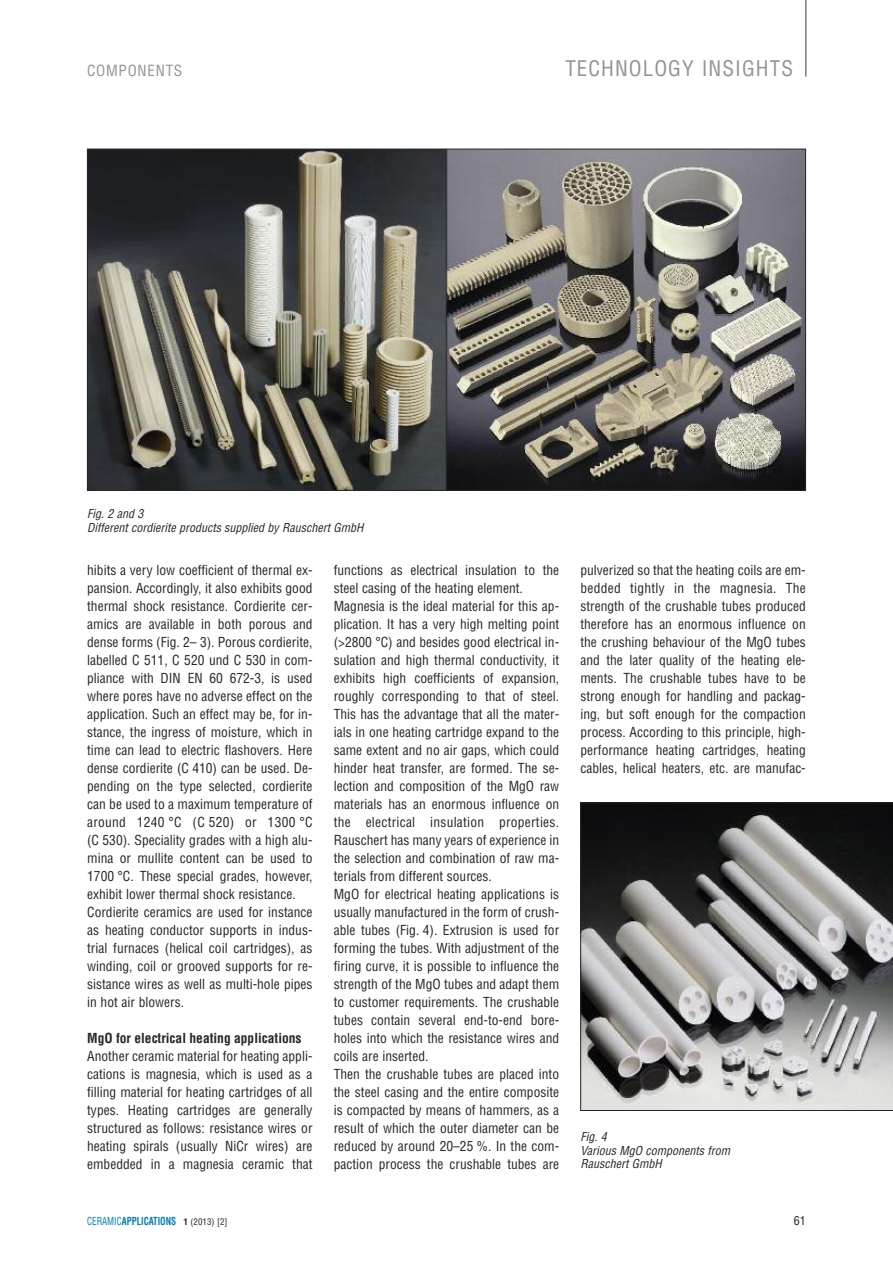
<style>
.page{position:relative;width:893px;height:1263px;background:#fff}
.page>*{position:absolute;margin:0;border:0;box-sizing:border-box;transform-origin:0 0}
.t1{font:condensed 21px "Helvetica";letter-spacing:.05em;color:#939393}
.t2{font:condensed 15px "Helvetica";letter-spacing:.05em;color:#939393}
.t3{font:condensed 13.5px/18px "Helvetica";color:#272627}
.t4{font:700 condensed 13.5px "Helvetica";color:#272627}
.t5{font:italic condensed 12px/13.5px "Helvetica";color:#272627}
.t6{font:condensed 12px "Helvetica";color:#272627}
.t7{font:700 condensed 10.8px "Helvetica";color:#007eae;scale:.83 1}
.s1{font-weight:400}
.s2{font-size:9px;color:#272627}
.s3{font-weight:400;font-size:9px;color:#272627}
</style>
<div class="page">
<hr style="left:805px;top:0;width:1px;height:77px;background:#7d7d7d">
<img style="left:89px;top:151px;width:715px;height:338px">
<div style="left:87px;top:149px;width:359px;height:342px;border:1px solid #272627"></div>
<div style="left:446px;top:149px;width:360px;height:342px;border:1px solid #272627"></div>
<svg style="left:580px;top:803px;width:313px;height:308px;background:#7e7d7d"></svg>
<p class="t2" style="left:87px;top:62px;width:97px">COMPONENTS</p>
<h1 class="t1" style="left:565px;top:56px;width:229px">TECHNOLOGY INSIGHTS</h1>
<p class="t5" style="left:87px;top:507px;width:278px">Fig. 2 and 3<br>Different cordierite products supplied by Rauschert GmbH</p>
<p class="t3" style="left:87px;top:560px;width:227px">hibits a very low coefficient of thermal ex&shy;pansion. Accordingly, it also exhibits good thermal shock resistance. Cordierite cer&shy;amics are available in both porous and dense forms (Fig. 2– 3). Porous cordierite, labelled C 511, C 520 und C 530 in com&shy;pliance with DIN EN 60 672-3, is used where pores have no adverse effect on the application. Such an effect may be, for in&shy;stance, the ingress of moisture, which in time can lead to electric flashovers. Here dense cordierite (C 410) can be used. De&shy;pending on the type selected, cordierite can be used to a maximum temperature of around 1240 °C (C 520) or 1300 °C (C 530). Speciality grades with a high alu&shy;mina or mullite content can be used to 1700 °C. These special grades, however, exhibit lower thermal shock resistance.<br>Cordierite ceramics are used for instance as heating conductor supports in indus&shy;trial furnaces (helical coil cartridges), as winding, coil or grooved supports for re&shy;sistance wires as well as multi-hole pipes in hot air blowers.</p>
<p class="t4" style="left:87px;top:1029px;width:216px">MgO for electrical heating applications</p>
<p class="t3" style="left:87px;top:1046px;width:227px;text-align:justify">Another ceramic material for heating appli&shy;cations is magnesia, which is used as a filling material for heating cartridges of all types. Heating cartridges are generally structured as follows: resistance wires or heating spirals (usually NiCr wires) are embedded in a magnesia ceramic that</p>
<p class="t3" style="left:334px;top:560px;width:227px">functions as electrical insulation to the steel casing of the heating element.<br>Magnesia is the ideal material for this ap&shy;plication. It has a very high melting point (&gt;2800 °C) and besides good electrical in&shy;sulation and high thermal conductivity, it exhibits high coefficients of expansion, roughly corresponding to that of steel.<br>This has the advantage that all the mater&shy;ials in one heating cartridge expand to the same extent and no air gaps, which could hinder heat transfer, are formed. The se&shy;lection and composition of the MgO raw materials has an enormous influence on the electrical insulation properties.<br>Rauschert has many years of experience in the selection and combination of raw ma&shy;terials from different sources.<br>MgO for electrical heating applications is usually manufactured in the form of crush&shy;able tubes (Fig. 4). Extrusion is used for forming the tubes. With adjustment of the firing curve, it is possible to influence the strength of the MgO tubes and adapt them to customer requirements. The crushable tubes contain several end-to-end bore&shy;holes into which the resistance wires and coils are inserted.<br>Then the crushable tubes are placed into the steel casing and the entire composite is compacted by means of hammers, as a result of which the outer diameter can be reduced by around 20–25 %. In the com&shy;paction process the crushable tubes are</p>
<p class="t3" style="left:580px;top:560px;width:227px;text-align:justify">pulverized so that the heating coils are em&shy;bedded tightly in the magnesia. The strength of the crushable tubes produced therefore has an enormous influence on the crushing behaviour of the MgO tubes and the later quality of the heating ele&shy;ments. The crushable tubes have to be strong enough for handling and packag&shy;ing, but soft enough for the compaction process. According to this principle, high&shy;performance heating cartridges, heating cables, helical heaters, etc. are manufac-</p>
<p class="t5" style="left:580px;top:1130px;width:151px">Fig. 4<br>Various MgO components from<br>Rauschert GmbH</p>
<p class="t7" style="left:87px;top:1214px;width:171px"><span class="s1">CERAMIC</span>APPLICATIONS <span class="s2">1</span> <span class="s3">(2013) [2]</span></p>
<p class="t6" style="left:794px;top:1213px;width:13px">61</p>
</div>
